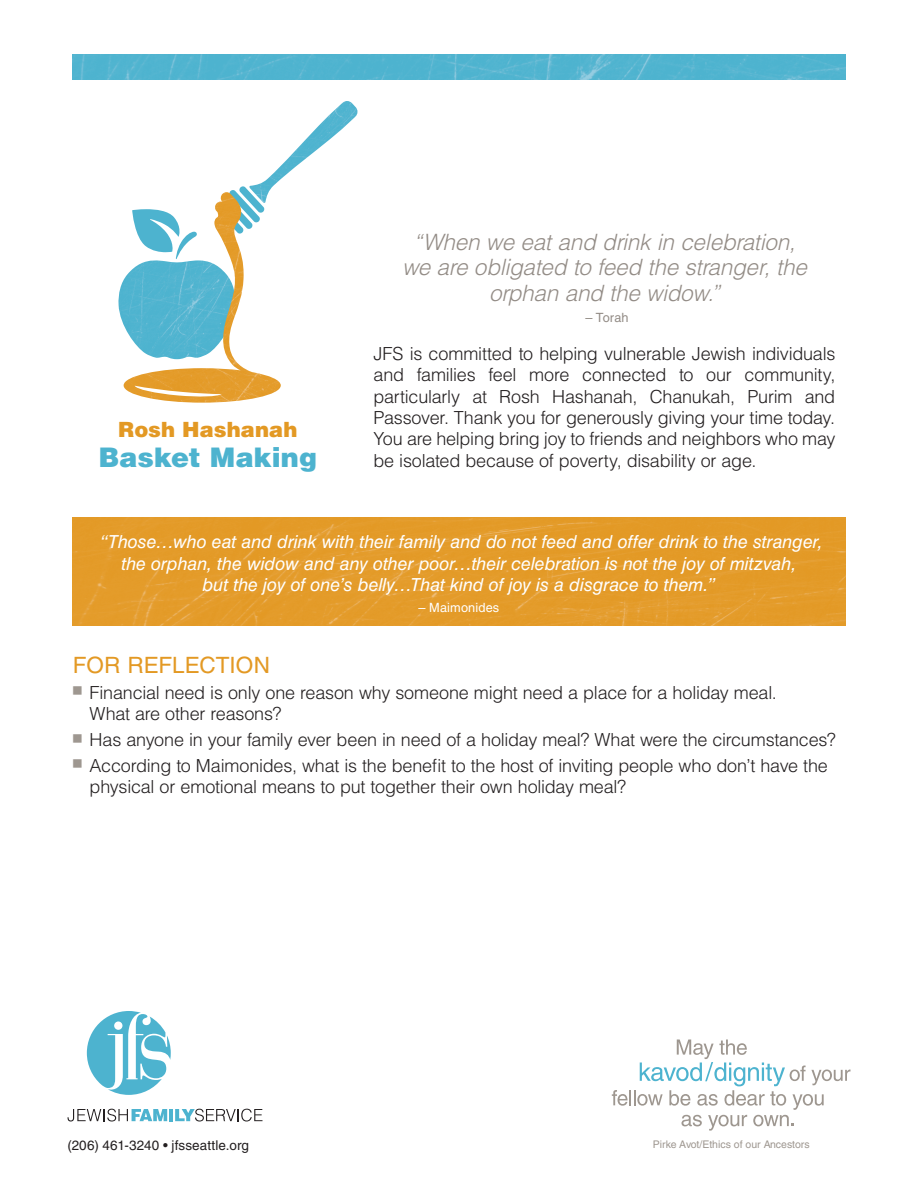
<style>
.page{position:relative;width:918px;height:1188px;background:#fff}
.page>*{position:absolute;margin:0;border:0;box-sizing:border-box;transform-origin:0 0}
.t1{font:900 27px "Helvetica LT Std";color:#4db3cf}
.t2{font:italic 300 22.5px/25.5px "Helvetica LT Std";letter-spacing:-.01em;color:#938c86;text-align:center}
.t3{font:22.5px "Helvetica LT Std";color:#e39924}
.t4{font:900 21px "Helvetica LT Std";letter-spacing:.005em;color:#e39924}
.t5{font:300 18px/21.3px "Helvetica LT Std";letter-spacing:-.01em;color:#231f20}
.Body_text{font:italic 18px/21.3px "Helvetica LT Std";letter-spacing:-.005em;color:#fff;text-align:center}
.t6{font:13.5px "Helvetica LT Std";letter-spacing:.01em;color:#231f20}
.Body_text-2{font:12.75px "Helvetica LT Std";letter-spacing:.015em;color:#fff}
.t7{font:12.75px "Helvetica LT Std";letter-spacing:.01em;color:#938c86}
.t8{font:10.5px "Helvetica LT Std";color:#9e9790}
</style>
<div class="page">
<img style="left:73px;top:54px;width:772px;height:26px">
<svg style="left:612px;top:1039px;width:239px;height:92px"></svg>
<svg style="left:87px;top:1011px;width:84px;height:84px"></svg>
<svg style="left:67px;top:1109px;width:100px;height:13px"></svg>
<hr style="left:169px;top:1109px;width:4px;height:12px;background:#4db3cf">
<svg style="left:175px;top:1109px;width:88px;height:13px"></svg>
<img style="left:118px;top:279px;width:6px;height:47px">
<svg style="left:230px;top:186px;width:18px;height:6px"></svg>
<img style="left:248px;top:101px;width:110px;height:91px">
<img style="left:124px;top:192px;width:157px;height:211px">
<svg style="left:135px;top:386px;width:87px;height:11px"></svg>
<img style="left:73px;top:518px;width:772px;height:108px">
<p class="t4" style="left:118px;top:415px;width:181px">Rosh Hashanah</p>
<p class="t1" style="left:98px;top:439px;width:220px">Basket Making</p>
<p class="t2" style="left:402px;top:229px;width:406px">“When we eat and drink in celebration, we are obligated to feed the stranger, the orphan and the widow.”</p>
<p class="t7" style="left:585px;top:310px;width:45px">– Torah</p>
<p class="t5" style="left:374px;top:343px;width:463px;text-align:justify">JFS is committed to helping vulnerable Jewish individuals and families feel more connected to our community, particularly at Rosh Hashanah, Chanukah, Purim and Passover. Thank you for generously giving your time today.<br>You are helping bring joy to friends and neighbors who may be isolated because of poverty, disability or age.</p>
<p class="Body_text" style="left:100px;top:531px;width:724px">“Those…who eat and drink with their family and do not feed and offer drink to the stranger, the orphan, the widow and any other poor…their celebration is not the joy of mitzvah,<br>but the joy of one’s belly…That kind of joy is a disgrace to them.”</p>
<p class="Body_text-2" style="left:419px;top:600px;width:82px">– Maimonides</p>
<p class="t3" style="left:73px;top:652px;width:199px">FOR REFLECTION</p>
<p class="t5" style="left:90px;top:682px;width:689px;text-indent:-17px"><sup>M</sup> Financial need is only one reason why someone might need a place for a holiday meal.<br>What are other reasons?</p>
<p class="t5" style="left:73px;top:729px;width:765px"><sup>M</sup> Has anyone in your family ever been in need of a holiday meal? What were the circumstances?</p>
<p class="t5" style="left:90px;top:755px;width:740px;text-indent:-17px"><sup>M</sup> According to Maimonides, what is the benefit to the host of inviting people who don’t have the physical or emotional means to put together their own holiday meal?</p>
<p class="t6" style="left:68px;top:1137px;width:183px">(206) 461-3240 • jfsseattle.org</p>
<p class="t8" style="left:653px;top:1139px;width:158px">Pirke Avot/Ethics of our Ancestors</p>
</div>
